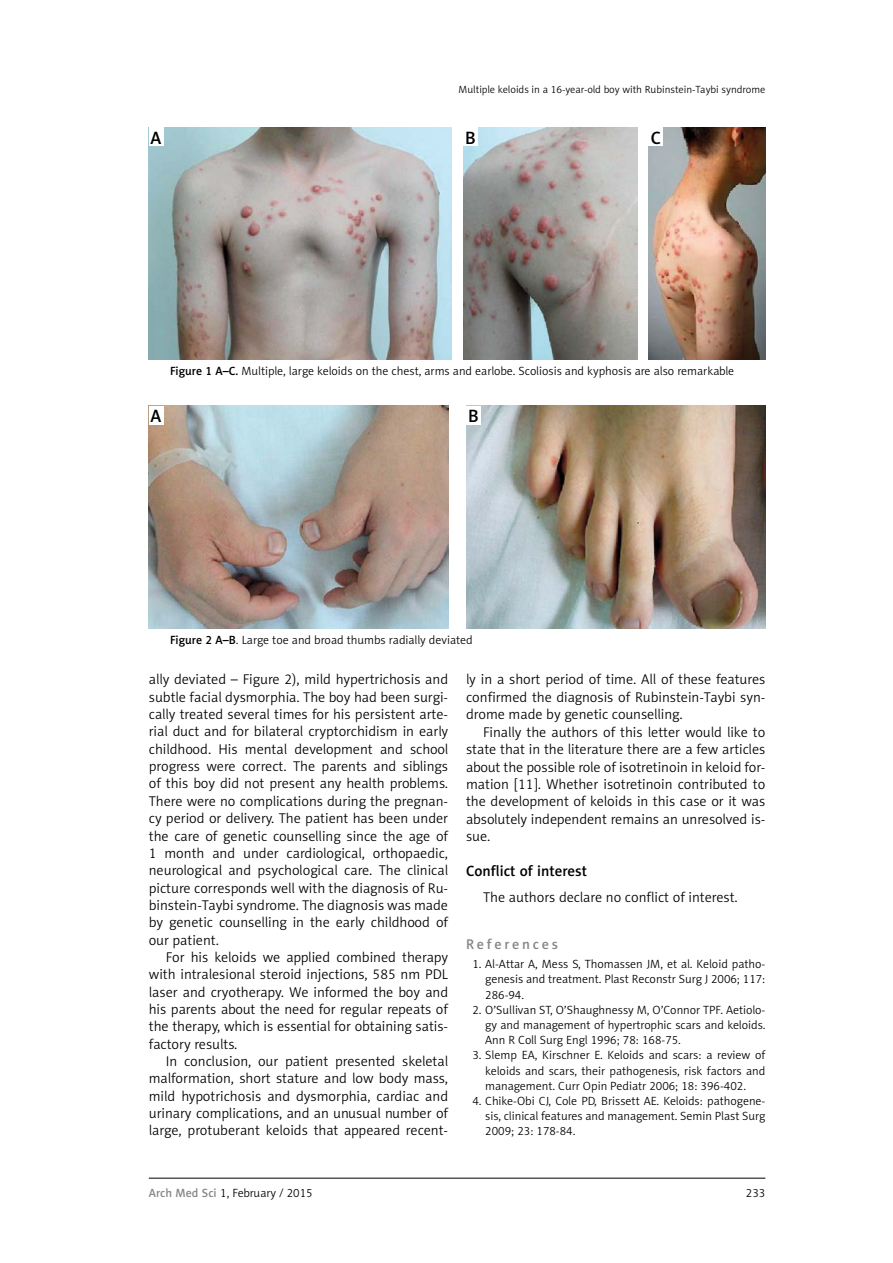
<style>
.page{position:relative;width:893px;height:1263px;background:#fff}
.page>*{position:absolute;margin:0;border:0;box-sizing:border-box;transform-origin:0 0}
.t1{font:18px "Naomi Sans EFN Medium";color:#000}
.t2{font:15px "Naomi Sans EFN Medium";color:#000}
.t3{font:14.25px/17.4px "Naomi Sans EFN Light";color:#000;text-align:justify}
.t4{font:14.25px "Naomi Sans EFN Medium";letter-spacing:.195em;color:#878787}
.t5{font:12px/15.1px "Naomi Sans EFN Light";color:#000;text-align:justify}
.t6{font:10.5px "Naomi Sans EFN Light";color:#000}
.s1{font-family:"Naomi Sans EFN Medium"}
.s2{font-family:"Naomi Sans EFN Medium";color:#878787}
</style>
<div class="page">
<hr style="left:149px;top:1178px;width:616px;height:1px;background:#000">
<img style="left:149px;top:128px;width:303px;height:231px">
<img style="left:463px;top:128px;width:174px;height:231px">
<img style="left:649px;top:128px;width:116px;height:231px">
<img style="left:149px;top:406px;width:299px;height:223px">
<img style="left:466px;top:406px;width:299px;height:223px">
<div style="left:149px;top:128px;width:14px;height:18px;background:#fff"></div>
<div style="left:149px;top:406px;width:14px;height:18px;background:#fff"></div>
<div style="left:466px;top:406px;width:15px;height:18px;background:#fff"></div>
<div style="left:463px;top:128px;width:15px;height:18px;background:#fff"></div>
<div style="left:649px;top:128px;width:14px;height:18px;background:#fff"></div>
<p class="t1" style="left:151px;top:127px;width:12px">A</p>
<p class="t6" style="left:459px;top:83px;width:308px">Multiple keloids in a 16-year-old boy with Rubinstein-Taybi syndrome</p>
<p class="t1" style="left:465px;top:127px;width:12px">B</p>
<p class="t1" style="left:651px;top:127px;width:12px">C</p>
<p class="t5" style="left:170px;top:363px;width:566px"><span class="s1">Figure 1 A–C.</span> Multiple, large keloids on the chest, arms and earlobe. Scoliosis and kyphosis are also remarkable</p>
<p class="t1" style="left:151px;top:405px;width:12px">A</p>
<p class="t1" style="left:468px;top:405px;width:12px">B</p>
<p class="t5" style="left:170px;top:632px;width:304px"><span class="s1">Figure 2 A–B</span>. Large toe and broad thumbs radially deviated</p>
<p class="t3" style="left:149px;top:671px;width:301px">ally deviated – Figure 2), mild hypertrichosis and subtle facial dysmorphia. The boy had been surgi&shy;cally treated several times for his persistent arte&shy;rial duct and for bilateral cryptorchidism in early childhood. His mental development and school progress were correct. The parents and siblings of this boy did not present any health problems.<br>There were no complications during the pregnan&shy;cy period or delivery. The patient has been under the care of genetic counselling since the age of 1 month and under cardiological, orthopaedic, neurological and psychological care. The clinical picture corresponds well with the diagnosis of Ru&shy;binstein-Taybi syndrome. The diagnosis was made by genetic counselling in the early childhood of our patient.</p>
<p class="t3" style="left:149px;top:948px;width:301px;text-indent:17px">For his keloids we applied combined therapy with intralesional steroid injections, 585 nm PDL laser and cryotherapy. We informed the boy and his parents about the need for regular repeats of the therapy, which is essential for obtaining satis&shy;factory results.</p>
<p class="t3" style="left:149px;top:1052px;width:301px;text-indent:17px">In conclusion, our patient presented skeletal malformation, short stature and low body mass, mild hypotrichosis and dysmorphia, cardiac and urinary complications, and an unusual number of large, protuberant keloids that appeared recent-</p>
<p class="t3" style="left:466px;top:671px;width:301px">ly in a short period of time. All of these features confirmed the diagnosis of Rubinstein-Taybi syn&shy;drome made by genetic counselling.</p>
<p class="t3" style="left:466px;top:723px;width:301px;text-indent:17px">Finally the authors of this letter would like to state that in the literature there are a few articles about the possible role of isotretinoin in keloid for&shy;mation [11]. Whether isotretinoin contributed to the development of keloids in this case or it was absolutely independent remains an unresolved is&shy;sue.</p>
<p class="t2" style="left:466px;top:861px;width:123px">Conflict of interest</p>
<p class="t3" style="left:483px;top:888px;width:256px">The authors declare no conflict of interest.</p>
<p class="t4" style="left:466px;top:935px;width:94px">References</p>
<p class="t5" style="left:485px;top:956px;width:282px;text-indent:-13px">1. Al-Attar A, Mess S, Thomassen JM, et al. Keloid patho&shy;genesis and treatment. Plast Reconstr Surg J 2006; 117:<br>286-94.</p>
<p class="t5" style="left:485px;top:1002px;width:282px;text-indent:-13px">2. O’Sullivan ST, O’Shaughnessy M, O’Connor TPF. Aetiolo&shy;gy and management of hypertrophic scars and keloids.<br>Ann R Coll Surg Engl 1996; 78: 168-75.</p>
<p class="t5" style="left:485px;top:1048px;width:282px;text-indent:-13px">3. Slemp EA, Kirschner E. Keloids and scars: a review of keloids and scars, their pathogenesis, risk factors and management. Curr Opin Pediatr 2006; 18: 396-402.</p>
<p class="t5" style="left:485px;top:1093px;width:282px;text-indent:-13px">4. Chike-Obi CJ, Cole PD, Brissett AE. Keloids: pathogene&shy;sis, clinical features and management. Semin Plast Surg 2009; 23: 178-84.</p>
<p class="t5" style="left:149px;top:1186px;width:165px"><span class="s2">Arch Med Sci</span> 1, February / 2015</p>
<p class="t5" style="left:746px;top:1186px;width:21px">233</p>
</div>
